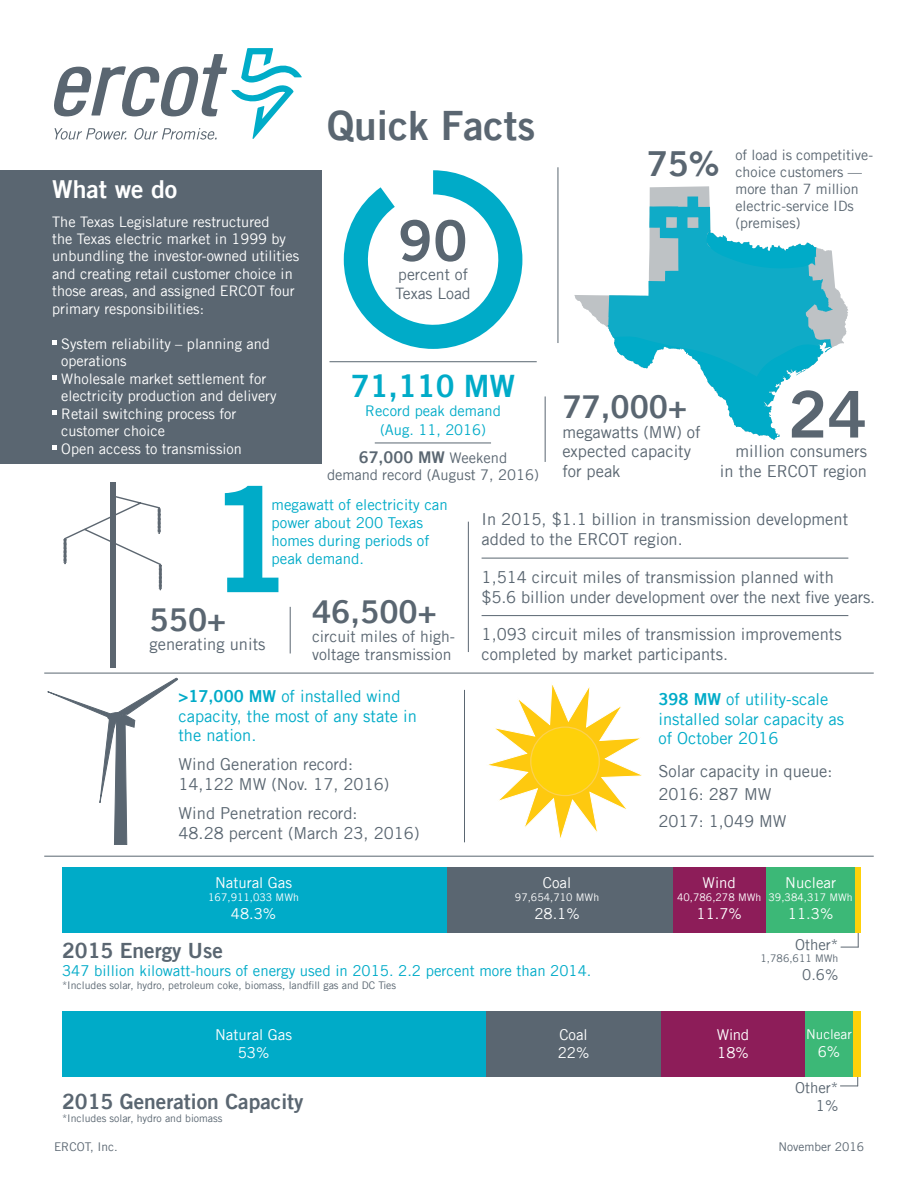
<style>
.page{position:relative;width:918px;height:1188px;background:#fff}
.page>*{position:absolute;margin:0;border:0;box-sizing:border-box;transform-origin:0 0}
.t1{font:145.2px "Trade Gothic LT Bold Two";color:#00abc8}
.t2{font:64.5px "Trade Gothic LT Bold Two";color:#5a6671}
.t3{font:56.55px "Trade Gothic LT Bold Two";color:#5a6671}
.t4{font:40.5px "Trade Gothic LT Bold Two";color:#5a6671}
.t5{font:34.5px "Trade Gothic LT Bold Two";color:#5a6671}
.t6{font:31.5px "Trade Gothic LT Bold Two";color:#5a6671}
.t7{font:30.9px "Trade Gothic LT Bold Two";color:#00abc8}
.t8{font:24.75px "Trade Gothic LT Bold Two";color:#fff}
.t9{font:21px "Trade Gothic LT Bold Two";color:#5a6671}
.t10{font:16.5px/19.8px "Trade Gothic LT";color:#5a6671}
.t11{font:16.5px/19.8px "Trade Gothic LT";color:#00abc8}
.t12{font:16.2px "Trade Gothic LT Bold Two";color:#5a6671}
.t13{font:15.75px/18.9px "Trade Gothic LT";color:#5a6671}
.t14{font:15px/18px "Trade Gothic LT";color:#00abc8}
.t15{font:15px/18px "Trade Gothic LT";color:#fff}
.t16{font:15px "Trade Gothic LT";color:#5a6671}
.t17{font:14.7px/19px "Trade Gothic LT";color:#00abc8;text-align:center}
.t18{font:14.7px "Trade Gothic LT";color:#5a6671}
.t19{font:14.55px/17.4px "Trade Gothic LT";color:#fff}
.t20{font:14.25px/17.1px "Trade Gothic LT";color:#5a6671}
.t21{font:13.5px "Trade Gothic LT";color:#fff}
.t22{font:12px "Trade Gothic LT";color:#5a6671}
.t23{font:10.5px "Trade Gothic LT";color:#5a6671}
.t24{font:10.5px "Trade Gothic LT";color:#fff}
.s1{font-family:"Trade Gothic LT";font-size:14.7px}
.s2{font-family:"Trade Gothic LT Bold Two"}
</style>
<div class="page">
<div style="left:0;top:170px;width:322px;height:294px;background:#5a6671"></div>
<svg style="left:52px;top:341px;width:5px;height:4px"></svg>
<svg style="left:52px;top:375px;width:5px;height:5px"></svg>
<svg style="left:52px;top:410px;width:5px;height:5px"></svg>
<svg style="left:52px;top:445px;width:5px;height:5px"></svg>
<svg style="left:54px;top:48px;width:248px;height:92px"></svg>
<hr style="left:44px;top:673px;width:830px;height:1px;background:#5a6671">
<hr style="left:44px;top:856px;width:830px;height:1px;background:#5a6671">
<svg style="left:344px;top:170px;width:178px;height:179px"></svg>
<svg style="left:47px;top:678px;width:131px;height:167px"></svg>
<hr style="left:464px;top:690px;width:1px;height:152px;background:#5a6671">
<svg style="left:488px;top:684px;width:154px;height:154px"></svg>
<div style="left:531px;top:727px;width:68px;height:69px;background:#fed10a;border-radius:50%"></div>
<div style="left:530px;top:727px;width:70px;height:69px;border:1px solid #fcd150;border-radius:50%"></div>
<div style="left:62px;top:868px;width:385px;height:65px;background:#00abc8"></div>
<div style="left:447px;top:868px;width:226px;height:65px;background:#5a6671"></div>
<div style="left:673px;top:868px;width:93px;height:65px;background:#8d1d59"></div>
<div style="left:766px;top:868px;width:90px;height:65px;background:#3cb877"></div>
<div style="left:856px;top:868px;width:5px;height:65px;background:#fed10a"></div>
<svg style="left:841px;top:930px;width:18px;height:18px"></svg>
<div style="left:62px;top:1011px;width:424px;height:65px;background:#00abc8"></div>
<div style="left:486px;top:1011px;width:175px;height:65px;background:#5a6671"></div>
<div style="left:661px;top:1011px;width:144px;height:65px;background:#8d1d59"></div>
<div style="left:805px;top:1011px;width:48px;height:65px;background:#3cb877"></div>
<div style="left:853px;top:1011px;width:8px;height:65px;background:#fed10a"></div>
<svg style="left:840px;top:1076px;width:18px;height:11px"></svg>
<svg style="left:574px;top:186px;width:274px;height:161px"></svg>
<svg style="left:608px;top:196px;width:225px;height:244px"></svg>
<hr style="left:468px;top:522px;width:1px;height:130px;background:#5a6671">
<div style="left:110px;top:483px;width:6px;height:185px;background:#5c6670"></div>
<svg style="left:63px;top:496px;width:99px;height:94px"></svg>
<hr style="left:482px;top:558px;width:366px;height:1px;background:#5a6671">
<hr style="left:482px;top:615px;width:366px;height:1px;background:#5a6671">
<hr style="left:558px;top:167px;width:1px;height:176px;background:#5a6671">
<hr style="left:329px;top:361px;width:208px;height:1px;background:#5a6671">
<hr style="left:545px;top:396px;width:1px;height:66px;background:#5a6671">
<hr style="left:290px;top:607px;width:1px;height:46px;background:#5a6671">
<hr style="left:375px;top:443px;width:116px;height:1px;background:#5a6671">
<p class="t8" style="left:52px;top:174px;width:127px">What we do</p>
<p class="t19" style="left:52px;top:212px;width:219px">The Texas Legislature restructured</p>
<p class="t19" style="left:52px;top:230px;width:249px">the Texas electric market in 1999 by unbundling the investor-owned utilities and creating retail customer choice in those areas, and assigned ERCOT four primary responsibilities:</p>
<p class="t19" style="left:61px;top:335px;width:210px">System reliability – planning and</p>
<p class="t19" style="left:61px;top:352px;width:67px">operations</p>
<p class="t19" style="left:61px;top:370px;width:206px">Wholesale market settlement for</p>
<p class="t19" style="left:61px;top:387px;width:217px">electricity production and delivery</p>
<p class="t19" style="left:61px;top:405px;width:177px">Retail switching process for</p>
<p class="t19" style="left:61px;top:422px;width:105px">customer choice</p>
<p class="t19" style="left:61px;top:440px;width:182px">Open access to transmission</p>
<p class="t4" style="left:327px;top:100px;width:210px">Quick Facts</p>
<p class="t3" style="left:399px;top:206px;width:71px">90</p>
<p class="t13" style="left:395px;top:265px;width:77px">percent of<br>Texas Load</p>
<p class="t5" style="left:647px;top:142px;width:74px">75%</p>
<p class="t20" style="left:736px;top:146px;width:139px">of load is competitive&shy;choice customers — more than 7 million electric-service IDs (premises)</p>
<p class="t7" style="left:351px;top:367px;width:166px">71,110 MW</p>
<p class="t17" style="left:365px;top:401px;width:137px">Record peak demand (Aug. 11, 2016)</p>
<p class="t12" style="left:359px;top:447px;width:150px">67,000 MW <span class="s1">Weekend</span></p>
<p class="t18" style="left:327px;top:466px;width:213px">demand record (August 7, 2016)</p>
<p class="t6" style="left:562px;top:387px;width:126px">77,000+</p>
<p class="t10" style="left:562px;top:422px;width:140px">megawatts (MW) of expected capacity for peak</p>
<p class="t2" style="left:788px;top:375px;width:80px">24</p>
<p class="t10" style="left:720px;top:441px;width:149px;text-align:right">million consumers in the ERCOT region</p>
<p class="t1" style="left:206px;top:450px;width:90px">1</p>
<p class="t14" style="left:272px;top:495px;width:178px">megawatt of electricity can power about 200 Texas homes during periods of</p>
<p class="t14" style="left:272px;top:549px;width:94px">peak demand.</p>
<p class="t6" style="left:150px;top:600px;width:78px">550+</p>
<p class="t10" style="left:150px;top:634px;width:117px">generating units</p>
<p class="t6" style="left:312px;top:592px;width:126px">46,500+</p>
<p class="t13" style="left:312px;top:626px;width:145px">circuit miles of high&shy;voltage transmission</p>
<p class="t11" style="left:178px;top:686px;width:240px"><span class="s2">&gt;17,000 MW</span> of installed wind capacity, the most of any state in the nation.</p>
<p class="t10" style="left:178px;top:754px;width:212px">Wind Generation record:<br>14,122 MW (Nov. 17, 2016)</p>
<p class="t10" style="left:178px;top:803px;width:242px">Wind Penetration record:<br>48.28 percent (March 23, 2016)</p>
<p class="t10" style="left:482px;top:509px;width:368px">In 2015, $1.1 billion in transmission development added to the ERCOT region.</p>
<p class="t10" style="left:482px;top:567px;width:395px">1,514 circuit miles of transmission planned with<br>$5.6 billion under development over the next five years.</p>
<p class="t10" style="left:482px;top:624px;width:362px">1,093 circuit miles of transmission improvements completed by market participants.</p>
<p class="t11" style="left:658px;top:689px;width:187px"><span class="s2">398 MW</span> of utility-scale installed solar capacity as of October 2016</p>
<p class="t10" style="left:658px;top:761px;width:176px">Solar capacity in queue:</p>
<p class="t10" style="left:658px;top:784px;width:115px">2016: 287 MW</p>
<p class="t10" style="left:658px;top:811px;width:130px">2017: 1,049 MW</p>
<p class="t15" style="left:215px;top:874px;width:79px">Natural Gas</p>
<p class="t24" style="left:208px;top:891px;width:92px">167,911,033 MWh</p>
<p class="t15" style="left:231px;top:904px;width:47px">48.3%</p>
<p class="t9" style="left:62px;top:938px;width:162px">2015 Energy Use</p>
<p class="t14" style="left:62px;top:962px;width:531px">347 billion kilowatt-hours of energy used in 2015. 2.2 percent more than 2014.</p>
<p class="t23" style="left:62px;top:979px;width:336px">*Includes solar, hydro, petroleum coke, biomass, landfill gas and DC Ties</p>
<p class="t15" style="left:543px;top:874px;width:30px">Coal</p>
<p class="t24" style="left:515px;top:891px;width:86px">97,654,710 MWh</p>
<p class="t15" style="left:534px;top:904px;width:47px">28.1%</p>
<p class="t15" style="left:703px;top:874px;width:35px">Wind</p>
<p class="t24" style="left:677px;top:891px;width:86px">40,786,278 MWh</p>
<p class="t15" style="left:697px;top:904px;width:47px">11.7%</p>
<p class="t15" style="left:785px;top:874px;width:52px">Nuclear</p>
<p class="t24" style="left:769px;top:891px;width:86px">39,384,317 MWh</p>
<p class="t15" style="left:788px;top:904px;width:47px">11.3%</p>
<p class="t16" style="left:795px;top:935px;width:45px">Other*</p>
<p class="t23" style="left:761px;top:952px;width:79px">1,786,611 MWh</p>
<p class="t16" style="left:802px;top:966px;width:38px">0.6%</p>
<p class="t15" style="left:215px;top:1026px;width:79px">Natural Gas</p>
<p class="t15" style="left:238px;top:1044px;width:33px">53%</p>
<p class="t9" style="left:62px;top:1088px;width:243px">2015 Generation Capacity</p>
<p class="t23" style="left:62px;top:1111px;width:162px">*Includes solar, hydro and biomass</p>
<p class="t15" style="left:558px;top:1026px;width:33px">Coal<br>22%</p>
<p class="t15" style="left:717px;top:1026px;width:34px">Wind<br>18%</p>
<p class="t21" style="left:806px;top:1027px;width:47px">Nuclear</p>
<p class="t15" style="left:818px;top:1043px;width:24px">6%</p>
<p class="t16" style="left:795px;top:1079px;width:45px">Other*</p>
<p class="t16" style="left:816px;top:1097px;width:24px">1%</p>
<p class="t22" style="left:54px;top:1139px;width:65px">ERCOT, Inc.</p>
<p class="t22" style="left:778px;top:1139px;width:87px">November 2016</p>
</div>
